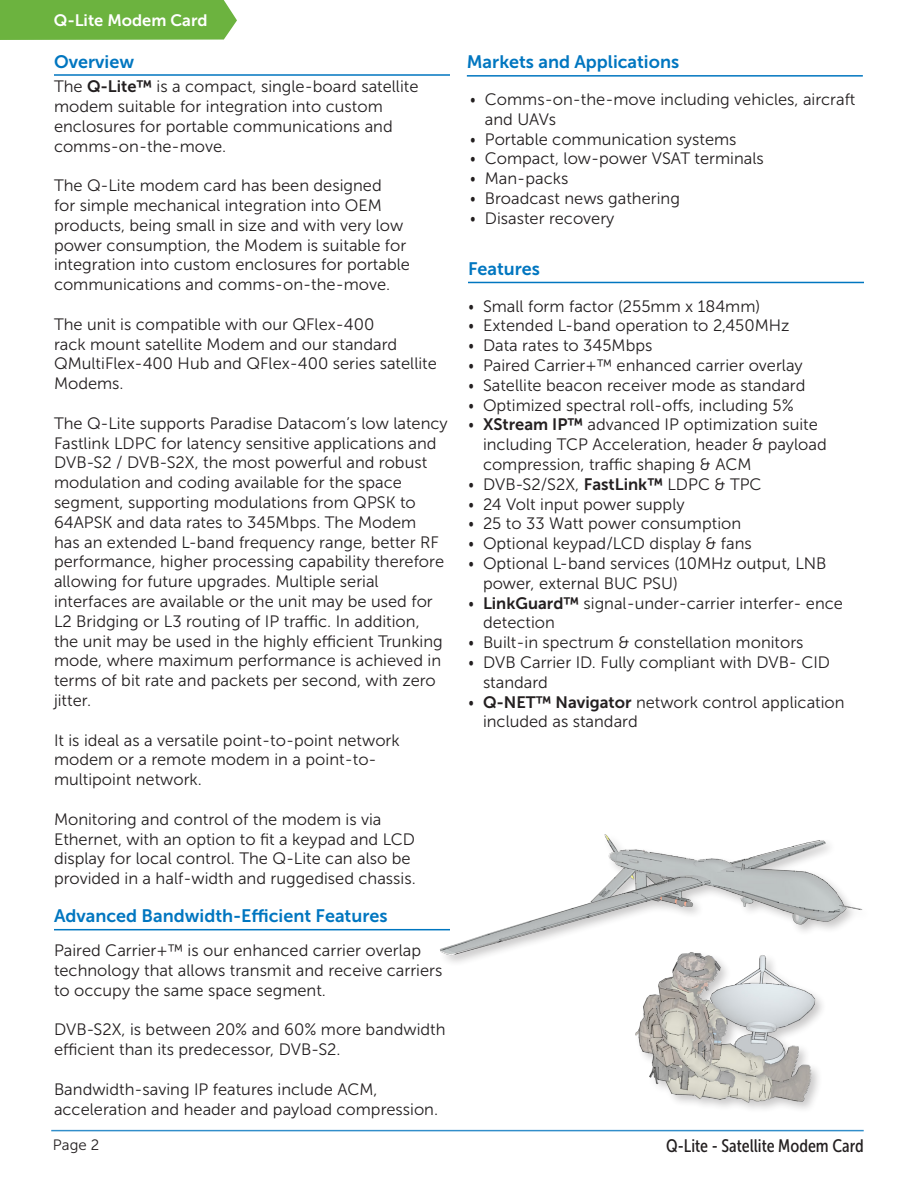
<style>
.page{position:relative;width:918px;height:1188px;background:#fff}
.page>*{position:absolute;margin:0;border:0;box-sizing:border-box;transform-origin:0 0}
.t1{font:18px "Museo Sans 700";color:#0076c0}
.t2{font:18px "Museo Sans Cond 500";color:#231f20}
.t3{font:16.5px/19.8px "Museo Sans 300";color:#231f20}
.t4{font:16.5px "Museo Sans 700";color:#fff}
.t5{font:15px "Museo Sans 300";color:#231f20}
.s1{font-family:"Museo Sans 700"}
.s2{font-family:"Museo Sans Cond 300"}
</style>
<div class="page">
<div style="left:0;top:0;width:237px;height:40px;background:#6cb33f"></div>
<hr style="left:51px;top:1130px;width:813px;height:1px;background:#0074be">
<hr style="left:54px;top:74px;width:396px;height:2px;background:#0076c0">
<hr style="left:468px;top:282px;width:396px;height:1px;background:#0076c0">
<hr style="left:54px;top:929px;width:396px;height:1px;background:#0076c0">
<hr style="left:467px;top:75px;width:396px;height:2px;background:#0076c0">
<img style="left:416px;top:834px;width:447px;height:275px">
<p class="t4" style="left:54px;top:11px;width:155px">Q-Lite Modem Card</p>
<p class="t1" style="left:54px;top:51px;width:82px">Overview</p>
<p class="t3" style="left:54px;top:77px;width:366px">The <span class="s1">Q-Lite™</span> is a compact, single-board satellite modem suitable for integration into custom enclosures for portable communications and comms-on-the-move.</p>
<p class="t3" style="left:54px;top:176px;width:358px">The Q-Lite modem card has been designed<br>for simple mechanical integration into OEM products, being small in size and with very low power consumption, the Modem is suitable for integration into custom enclosures for portable communications and comms-on-the-move.</p>
<p class="t3" style="left:54px;top:314px;width:384px">The unit is compatible with our QFlex-400<br>rack mount satellite Modem and our standard QMultiFlex-400 Hub and QFlex-400 series satellite Modems.</p>
<p class="t3" style="left:54px;top:413px;width:395px">The Q-Lite supports Paradise Datacom’s low latency Fastlink LDPC for latency sensitive applications and DVB-S2 / DVB-S2X, the most powerful and robust modulation and coding available for the space segment, supporting modulations from QPSK to 64APSK and data rates to 345Mbps. The Modem<br>has an extended L-band frequency range, better RF performance, higher processing capability therefore allowing for future upgrades. Multiple serial interfaces are available or the unit may be used for L2 Bridging or L3 routing of IP traffic. In addition, the unit may be used in the highly efficient Trunking mode, where maximum performance is achieved in terms of bit rate and packets per second, with zero jitter.</p>
<p class="t3" style="left:54px;top:730px;width:347px">It is ideal as a versatile point-to-point network modem or a remote modem in a point-to&shy;multipoint network.</p>
<p class="t3" style="left:54px;top:809px;width:363px">Monitoring and control of the modem is via Ethernet, with an option to fit a keypad and LCD display for local control. The Q-Lite can also be provided in a half-width and ruggedised chassis.</p>
<p class="t1" style="left:54px;top:906px;width:335px">Advanced Bandwidth-Efficient Features</p>
<p class="t3" style="left:54px;top:941px;width:390px">Paired Carrier+™ is our enhanced carrier overlap technology that allows transmit and receive carriers to occupy the same space segment.</p>
<p class="t3" style="left:54px;top:1020px;width:393px">DVB-S2X, is between 20% and 60% more bandwidth efficient than its predecessor, DVB-S2.</p>
<p class="t3" style="left:54px;top:1079px;width:386px">Bandwidth-saving IP features include ACM, acceleration and header and payload compression.</p>
<p class="t1" style="left:467px;top:52px;width:214px">Markets and Applications</p>
<p class="t3" style="left:485px;top:90px;width:372px;text-indent:-15px"><span class="s2">•</span> Comms-on-the-move including vehicles, aircraft and UAVs</p>
<p class="t3" style="left:470px;top:129px;width:268px"><span class="s2">•</span> Portable communication systems</p>
<p class="t3" style="left:470px;top:149px;width:295px"><span class="s2">•</span> Compact, low-power VSAT terminals</p>
<p class="t3" style="left:470px;top:169px;width:100px"><span class="s2">•</span> Man-packs</p>
<p class="t3" style="left:470px;top:189px;width:212px"><span class="s2">•</span> Broadcast news gathering</p>
<p class="t3" style="left:470px;top:208px;width:146px"><span class="s2">•</span> Disaster recovery</p>
<p class="t1" style="left:468px;top:259px;width:73px">Features</p>
<p class="t3" style="left:468px;top:296px;width:294px"><span class="s2">•</span> Small form factor (255mm x 184mm)</p>
<p class="t3" style="left:468px;top:316px;width:323px"><span class="s2">•</span> Extended L-band operation to 2,450MHz</p>
<p class="t3" style="left:468px;top:336px;width:186px"><span class="s2">•</span> Data rates to 345Mbps</p>
<p class="t3" style="left:468px;top:356px;width:336px"><span class="s2">•</span> Paired Carrier+™ enhanced carrier overlay</p>
<p class="t3" style="left:468px;top:375px;width:339px"><span class="s2">•</span> Satellite beacon receiver mode as standard</p>
<p class="t3" style="left:468px;top:395px;width:327px"><span class="s2">•</span> Optimized spectral roll-offs, including 5%</p>
<p class="t3" style="left:483px;top:415px;width:345px;text-indent:-15px"><span class="s2">•</span> <span class="s1">XStream IP™</span> advanced IP optimization suite including TCP Acceleration, header &amp; payload compression, traffic shaping &amp; ACM</p>
<p class="t3" style="left:468px;top:474px;width:295px"><span class="s2">•</span> DVB-S2/S2X, <span class="s1">FastLink™</span> LDPC &amp; TPC</p>
<p class="t3" style="left:468px;top:494px;width:218px"><span class="s2">•</span> 24 Volt input power supply</p>
<p class="t3" style="left:468px;top:514px;width:275px"><span class="s2">•</span> 25 to 33 Watt power consumption</p>
<p class="t3" style="left:468px;top:534px;width:285px"><span class="s2">•</span> Optional keypad/LCD display &amp; fans</p>
<p class="t3" style="left:483px;top:554px;width:345px;text-indent:-15px"><span class="s2">•</span> Optional L-band services (10MHz output, LNB power, external BUC PSU)</p>
<p class="t3" style="left:483px;top:593px;width:362px;text-indent:-15px"><span class="s2">•</span> <span class="s1">LinkGuard™</span> signal-under-carrier interfer- ence detection</p>
<p class="t3" style="left:468px;top:633px;width:337px"><span class="s2">•</span> Built-in spectrum &amp; constellation monitors</p>
<p class="t3" style="left:483px;top:653px;width:349px;text-indent:-15px"><span class="s2">•</span> DVB Carrier ID. Fully compliant with DVB- CID standard</p>
<p class="t3" style="left:483px;top:692px;width:363px;text-indent:-15px"><span class="s2">•</span> <span class="s1">Q-NET™ Navigator</span> network control application included as standard</p>
<p class="t5" style="left:53px;top:1137px;width:48px">Page 2</p>
<p class="t2" style="left:666px;top:1136px;width:199px">Q-Lite - Satellite Modem Card</p>
</div>
